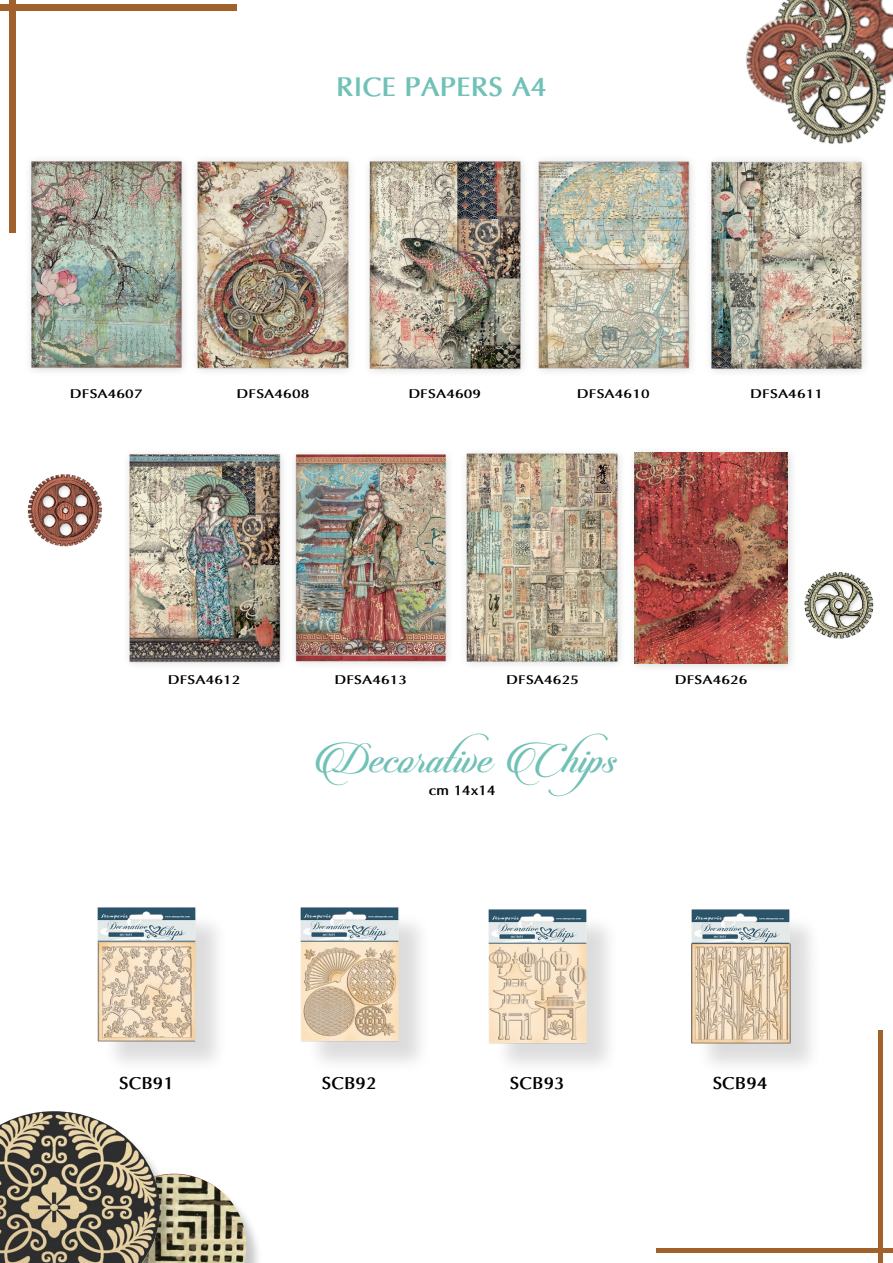
<style>
.page{position:relative;width:893px;height:1263px;background:#fff}
.page>*{position:absolute;margin:0;border:0;box-sizing:border-box;transform-origin:0 0}
.t1{font:48px "Candlescript Demo Version";color:#70c1b7}
.t2{font:700 27px "Optima";color:#70c1b7}
.t3{font:700 17.4px "Optima";color:#000}
.t4{font:700 13.95px "Optima";color:#000}
.t5{font:700 12.6px "Optima";color:#000;scale:1.15 1}
</style>
<div class="page">
<div style="left:103px;top:1178px;width:160px;height:85px;background:#000;opacity:.22"></div>
<img style="left:176px;top:1174px;width:70px;height:89px">
<div style="left:23px;top:154px;width:167px;height:223px;background:#fafafa"></div>
<img style="left:31px;top:161px;width:152px;height:209px">
<div style="left:121px;top:447px;width:168px;height:224px;background:#fbfbfb"></div>
<img style="left:129px;top:454px;width:152px;height:209px">
<div style="left:191px;top:154px;width:166px;height:223px;background:#fafafa"></div>
<img style="left:197px;top:161px;width:152px;height:209px">
<div style="left:289px;top:447px;width:166px;height:223px;background:#fafafa"></div>
<img style="left:295px;top:454px;width:152px;height:209px">
<div style="left:363px;top:153px;width:167px;height:225px;background:#f9f9f9"></div>
<img style="left:369px;top:161px;width:152px;height:209px">
<div style="left:459px;top:447px;width:168px;height:223px;background:#fafafa"></div>
<img style="left:466px;top:453px;width:153px;height:210px">
<div style="left:532px;top:154px;width:166px;height:223px;background:#fafafa"></div>
<img style="left:538px;top:161px;width:152px;height:209px">
<div style="left:627px;top:445px;width:170px;height:228px;background:#000;opacity:.15"></div>
<img style="left:635px;top:453px;width:153px;height:210px">
<div style="left:704px;top:154px;width:167px;height:224px;background:#f9f9f9"></div>
<img style="left:711px;top:265px;width:152px;height:105px">
<hr style="left:878px;top:1031px;width:4px;height:232px;background:#a1612d">
<div style="left:0;top:4px;width:236px;height:6px;background:#a1612d"></div>
<div style="left:10px;top:0;width:6px;height:232px;background:#a1612d"></div>
<div style="left:656px;top:1248px;width:237px;height:5px;background:#a1612d"></div>
<img style="left:625px;top:0;width:268px;height:265px">
<img style="left:28px;top:474px;width:74px;height:72px">
<img style="left:804px;top:572px;width:69px;height:67px">
<div style="left:102px;top:911px;width:127px;height:163px;background:#000;opacity:.14"></div>
<img style="left:97px;top:907px;width:126px;height:145px">
<div style="left:304px;top:911px;width:128px;height:163px;background:#000;opacity:.14"></div>
<img style="left:300px;top:907px;width:126px;height:145px">
<div style="left:493px;top:914px;width:127px;height:162px;background:#000;opacity:.14"></div>
<img style="left:488px;top:909px;width:126px;height:145px">
<div style="left:695px;top:914px;width:128px;height:162px;background:#000;opacity:.14"></div>
<img style="left:691px;top:909px;width:125px;height:145px">
<div style="left:0;top:1115px;width:176px;height:148px;background:#000;opacity:.22"></div>
<img style="left:0;top:1111px;width:160px;height:152px">
<h2 class="t2" style="left:336px;top:70px;width:212px">RICE PAPERS A4</h2>
<p class="t5" style="left:70px;top:386px;width:65px">DFSA4607</p>
<p class="t5" style="left:237px;top:386px;width:65px">DFSA4608</p>
<p class="t5" style="left:408px;top:386px;width:65px">DFSA4609</p>
<p class="t5" style="left:577px;top:386px;width:65px">DFSA4610</p>
<p class="t5" style="left:750px;top:386px;width:65px">DFSA4611</p>
<p class="t5" style="left:168px;top:672px;width:65px">DFSA4612</p>
<p class="t5" style="left:334px;top:672px;width:65px">DFSA4613</p>
<p class="t5" style="left:506px;top:672px;width:65px">DFSA4625</p>
<h1 class="t1" style="left:310px;top:727px;width:332px">Decorative Chips</h1>
<p class="t4" style="left:429px;top:781px;width:68px">cm 14x14</p>
<p class="t5" style="left:675px;top:672px;width:65px">DFSA4626</p>
<h3 class="t3" style="left:119px;top:1073px;width:56px">SCB91</h3>
<h3 class="t3" style="left:322px;top:1073px;width:56px">SCB92</h3>
<h3 class="t3" style="left:510px;top:1073px;width:56px">SCB93</h3>
<h3 class="t3" style="left:713px;top:1073px;width:56px">SCB94</h3>
</div>
